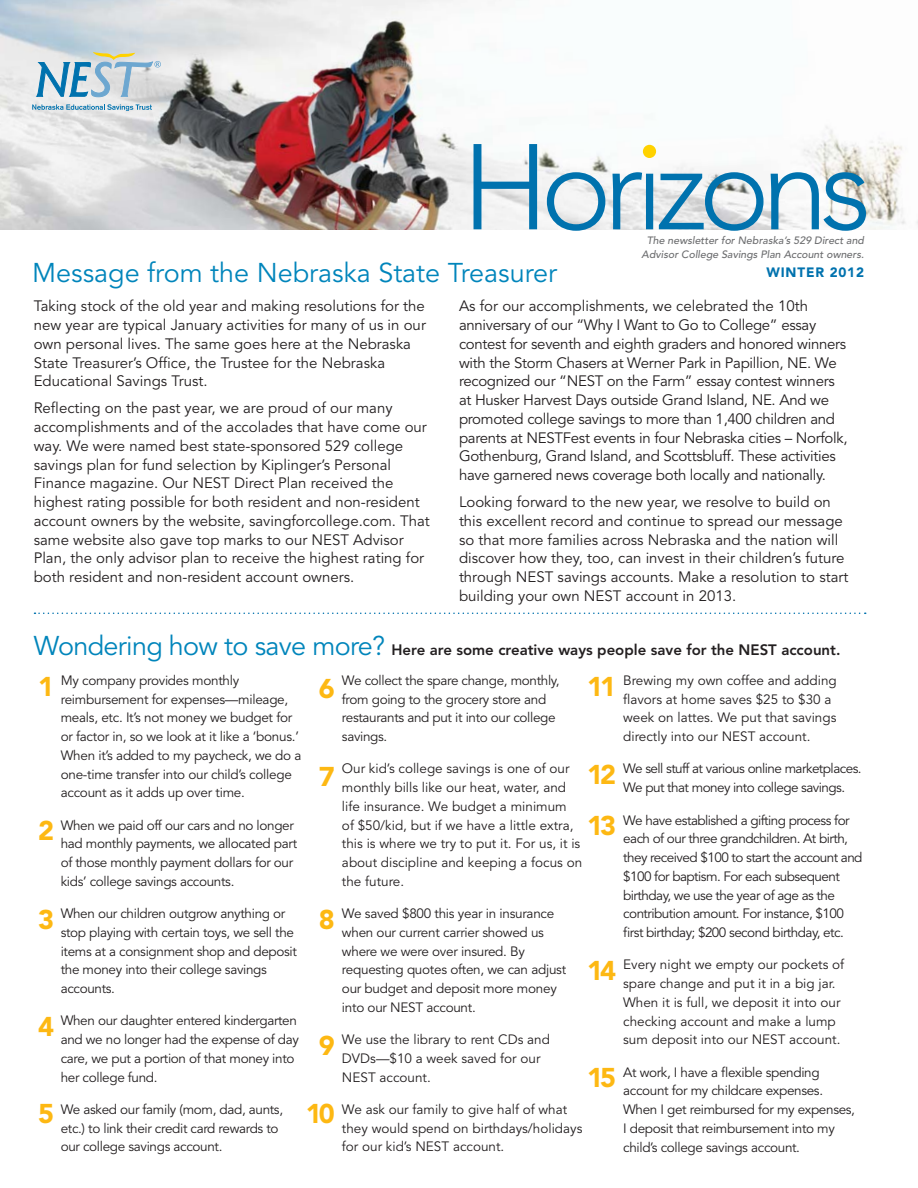
<style>
.page{position:relative;width:918px;height:1188px;background:#fff}
.page>*{position:absolute;margin:0;border:0;box-sizing:border-box;transform-origin:0 0}
.t1{font:27px "Avenir";color:#0085bb}
.t2{font:900 27px "Avenir";letter-spacing:-.11em;color:#fdb813}
.t3{font:15px/18.8px "Avenir";color:#231f20}
.t4{font:15px/18.8px "Avenir";letter-spacing:-.02em;color:#231f20}
.t5{font:800 15px "Avenir";color:#231f20}
.t6{font:13.5px/18.8px "Avenir";letter-spacing:-.025em;color:#231f20}
.t7{font:13.5px/18.8px "Avenir";color:#231f20}
.t8{font:900 13.5px "Avenir";letter-spacing:.06em;color:#0072ae}
.t9{font:italic 500 10.65px/13.5px "Avenir";color:#6d6e70;text-align:center}
.s1{font-weight:400;font-size:27px;color:#0085bb}
</style>
<div class="page">
<img style="left:0;top:0;width:918px;height:230px">
<svg style="left:32px;top:104px;width:120px;height:7px"></svg>
<svg style="left:35px;top:52px;width:126px;height:46px;background:#b4cad4"></svg>
<svg style="left:474px;top:144px;width:392px;height:87px"></svg>
<div style="left:643px;top:145px;width:13px;height:13px;background:#ffd200;border-radius:50%"></div>
<svg style="left:34px;top:613px;width:832px;height:1px"></svg>
<p class="t9" style="left:642px;top:235px;width:224px">The newsletter for Nebraska’s 529 Direct and<br>Advisor College Savings Plan Account owners.</p>
<h1 class="t1" style="left:32px;top:262px;width:527px">Message from the Nebraska State Treasurer</h1>
<p class="t8" style="left:767px;top:267px;width:99px">WINTER 2012</p>
<p class="t3" style="left:34px;top:299px;width:394px">Taking stock of the old year and making resolutions for the new year are typical January activities for many of us in our own personal lives. The same goes here at the Nebraska State Treasurer’s Office, the Trustee for the Nebraska Educational Savings Trust.</p>
<p class="t3" style="left:34px;top:400px;width:398px">Reflecting on the past year, we are proud of our many accomplishments and of the accolades that have come our way. We were named best state-sponsored 529 college savings plan for fund selection by Kiplinger’s Personal Finance magazine. Our NEST Direct Plan received the highest rating possible for both resident and non-resident account owners by the website, savingforcollege.com. That same website also gave top marks to our NEST Advisor Plan, the only advisor plan to receive the highest rating for both resident and non-resident account owners.</p>
<p class="t4" style="left:459px;top:299px;width:390px">As for our accomplishments, we celebrated the 10th anniversary of our “Why I Want to Go to College” essay contest for seventh and eighth graders and honored winners with the Storm Chasers at Werner Park in Papillion, NE. We recognized our “NEST on the Farm” essay contest winners at Husker Harvest Days outside Grand Island, NE. And we promoted college savings to more than 1,400 children and parents at NESTFest events in four Nebraska cities – Norfolk, Gothenburg, Grand Island, and Scottsbluff. These activities have garnered news coverage both locally and nationally.</p>
<p class="t3" style="left:459px;top:494px;width:391px">Looking forward to the new year, we resolve to build on this excellent record and continue to spread our message so that more families across Nebraska and the nation will discover how they, too, can invest in their children’s future through NEST savings accounts. Make a resolution to start building your own NEST account in 2013.</p>
<p class="t5" style="left:34px;top:643px;width:808px"><span class="s1">Wondering how to save more?</span> Here are some creative ways people save for the NEST account.</p>
<p class="t6" style="left:61px;top:672px;width:242px">My company provides monthly reimbursement for expenses—mileage, meals, etc. It’s not money we budget for or factor in, so we look at it like a ‘bonus.’ When it’s added to my paycheck, we do a one-time transfer into our child’s college account as it adds up over time.</p>
<p class="t6" style="left:61px;top:817px;width:238px">When we paid off our cars and no longer had monthly payments, we allocated part of those monthly payment dollars for our kids’ college savings accounts.</p>
<p class="t6" style="left:61px;top:906px;width:238px">When our children outgrow anything or stop playing with certain toys, we sell the items at a consignment shop and deposit the money into their college savings accounts.</p>
<p class="t6" style="left:61px;top:1013px;width:240px">When our daughter entered kindergarten and we no longer had the expense of day care, we put a portion of that money into her college fund.</p>
<p class="t6" style="left:61px;top:1101px;width:224px">We asked our family (mom, dad, aunts, etc.) to link their credit card rewards to our college savings account.</p>
<p class="t7" style="left:623px;top:672px;width:215px">Brewing my own coffee and adding flavors at home saves $25 to $30 a week on lattes. We put that savings directly into our NEST account.</p>
<p class="t6" style="left:623px;top:761px;width:240px">We sell stuff at various online marketplaces.<br>We put that money into college savings.</p>
<p class="t6" style="left:623px;top:812px;width:241px">We have established a gifting process for each of our three grandchildren. At birth, they received $100 to start the account and $100 for baptism. For each subsequent birthday, we use the year of age as the contribution amount. For instance, $100 first birthday; $200 second birthday, etc.</p>
<p class="t7" style="left:623px;top:957px;width:223px">Every night we empty our pockets of spare change and put it in a big jar.<br>When it is full, we deposit it into our checking account and make a lump sum deposit into our NEST account.</p>
<p class="t6" style="left:623px;top:1064px;width:233px">At work, I have a flexible spending account for my childcare expenses.<br>When I get reimbursed for my expenses, I deposit that reimbursement into my child’s college savings account.</p>
<p class="t6" style="left:342px;top:672px;width:219px">We collect the spare change, monthly, from going to the grocery store and restaurants and put it into our college savings.</p>
<p class="t7" style="left:342px;top:761px;width:242px">Our kid’s college savings is one of our monthly bills like our heat, water, and life insurance. We budget a minimum<br>of $50/kid, but if we have a little extra, this is where we try to put it. For us, it is about discipline and keeping a focus on the future.</p>
<p class="t6" style="left:342px;top:906px;width:226px">We saved $800 this year in insurance when our current carrier showed us where we were over insured. By requesting quotes often, we can adjust our budget and deposit more money into our NEST account.</p>
<p class="t7" style="left:342px;top:1032px;width:209px">We use the library to rent CDs and<br>DVDs—$10 a week saved for our<br>NEST account.</p>
<p class="t7" style="left:342px;top:1101px;width:242px">We ask our family to give half of what they would spend on birthdays/holidays for our kid’s NEST account.</p>
<h1 class="t2" style="left:38px;top:676px;width:17px">1</h1>
<h1 class="t2" style="left:587px;top:676px;width:30px">11</h1>
<h1 class="t2" style="left:319px;top:677px;width:17px">6</h1>
<h1 class="t2" style="left:587px;top:764px;width:30px">12</h1>
<h1 class="t2" style="left:319px;top:766px;width:17px">7</h1>
<h1 class="t2" style="left:587px;top:814px;width:30px">13</h1>
<h1 class="t2" style="left:38px;top:820px;width:17px">2</h1>
<h1 class="t2" style="left:38px;top:908px;width:17px">3</h1>
<h1 class="t2" style="left:319px;top:908px;width:17px">8</h1>
<h1 class="t2" style="left:587px;top:960px;width:30px">14</h1>
<h1 class="t2" style="left:38px;top:1016px;width:17px">4</h1>
<h1 class="t2" style="left:319px;top:1035px;width:17px">9</h1>
<h1 class="t2" style="left:587px;top:1067px;width:30px">15</h1>
<h1 class="t2" style="left:306px;top:1102px;width:30px">10</h1>
<h1 class="t2" style="left:38px;top:1102px;width:17px">5</h1>
</div>
